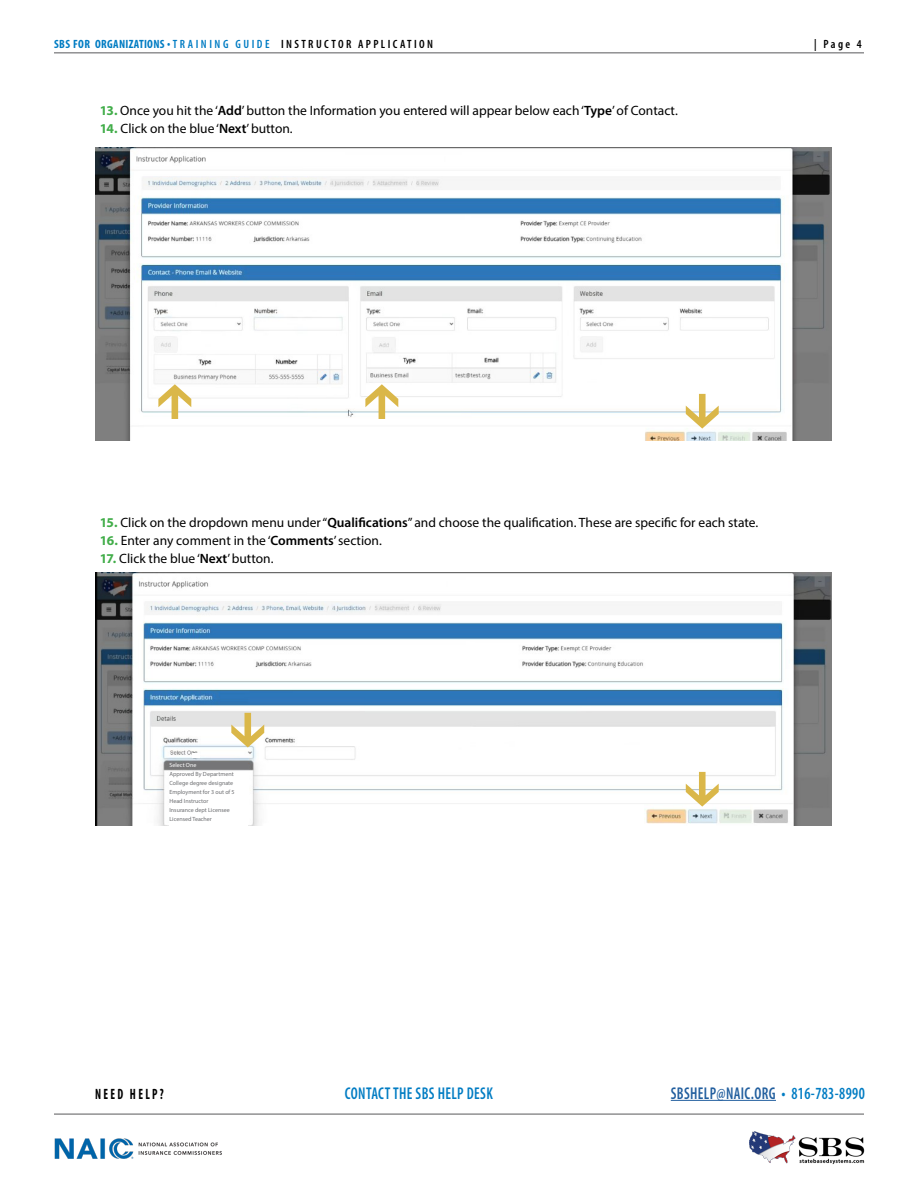
<style>
.page{position:relative;width:918px;height:1188px;background:#fff}
.page>*{position:absolute;margin:0;border:0;box-sizing:border-box;transform-origin:0 0}
.t1{font:600 condensed 17.1px "Myriad Pro";letter-spacing:.025em;color:#215e9e;scale:.88 1}
.t2{font:600 condensed 17.1px "Myriad Pro";letter-spacing:.025em;color:#007cc3;scale:.88 1}
.t3{font:700 condensed 15px "Myriad Pro";letter-spacing:.2em;color:#000;scale:.79 1}
.t4{font:13.5px "Myriad Pro";color:#000}
.t5{font:600 condensed 12px "Myriad Pro";letter-spacing:.2em;color:#000}
.t6{font:6px/9px "Myriad Pro";color:#6d6e71}
.t7{font:6px "Myriad Pro";color:#fff}
.s1{font-weight:700;color:#007cc3}
.s2{font-size:13.65px;color:#007cc3}
.s3{color:#007cc3}
.s4{font-weight:700;color:#41ad49}
.s5{font-weight:600}
</style>
<div class="page">
<hr style="left:54px;top:1114px;width:810px;height:1px;background:#58595b">
<img style="left:749px;top:1132px;width:116px;height:32px">
<img style="left:54px;top:1138px;width:168px;height:21px">
<hr style="left:671px;top:1100px;width:105px;height:1px;background:#215e9e">
<img style="left:95px;top:147px;width:737px;height:293px">
<img style="left:95px;top:572px;width:737px;height:253px">
<hr style="left:54px;top:52px;width:810px;height:1px;background:#58595b">
<svg style="left:231px;top:713px;width:33px;height:35px"></svg>
<svg style="left:686px;top:772px;width:33px;height:35px"></svg>
<svg style="left:192px;top:754px;width:7px;height:4px"></svg>
<svg style="left:365px;top:384px;width:33px;height:35px"></svg>
<svg style="left:158px;top:384px;width:33px;height:35px"></svg>
<svg style="left:686px;top:394px;width:33px;height:35px"></svg>
<div style="left:169px;top:762px;width:79px;height:7px;background:#757577"></div>
<div style="left:169px;top:772px;width:79px;height:53px;background:#fff"></div>
<p class="t5" style="left:54px;top:37px;width:381px"><span class="s1">SBS FOR ORGANIZATIONS</span> <span class="s2">•</span> <span class="s3">TRAINING GUIDE</span> INSTRUCTOR APPLICATION</p>
<p class="t5" style="left:814px;top:37px;width:49px">| Page 4</p>
<p class="t4" style="left:100px;top:102px;width:580px"><span class="s4">13.</span> Once you hit the ‘<span class="s5">Add</span>’ button the Information you entered will appear below each ‘<span class="s5">Type</span>’ of Contact.</p>
<p class="t4" style="left:100px;top:120px;width:194px"><span class="s4">14.</span> Click on the blue ‘<span class="s5">Next</span>’ button.</p>
<p class="t4" style="left:100px;top:514px;width:660px"><span class="s4">15.</span> Click on the dropdown menu under “<span class="s5">Qualifications</span>” and choose the qualification. These are specific for each state.</p>
<p class="t4" style="left:100px;top:532px;width:284px"><span class="s4">16.</span> Enter any comment in the ‘<span class="s5">Comments</span>’ section.</p>
<p class="t4" style="left:100px;top:550px;width:175px"><span class="s4">17.</span> Click the blue ‘<span class="s5">Next</span>’ button.</p>
<p class="t7" style="left:169px;top:761px;width:28px">Select One</p>
<p class="t6" style="left:169px;top:770px;width:67px">Approved By Department<br>College degree designate<br>Employment for 3 out of 5<br>Head Instructor<br>Insurance dept Licensee<br>Licensed Teacher</p>
<p class="t3" style="left:95px;top:1084px;width:89px">NEED HELP?</p>
<p class="t2" style="left:345px;top:1082px;width:170px">CONTACT THE SBS HELP DESK</p>
<p class="t1" style="left:671px;top:1082px;width:222px">SBSHELP@NAIC.ORG <span class="s3">• 816-783-8990</span></p>
</div>
